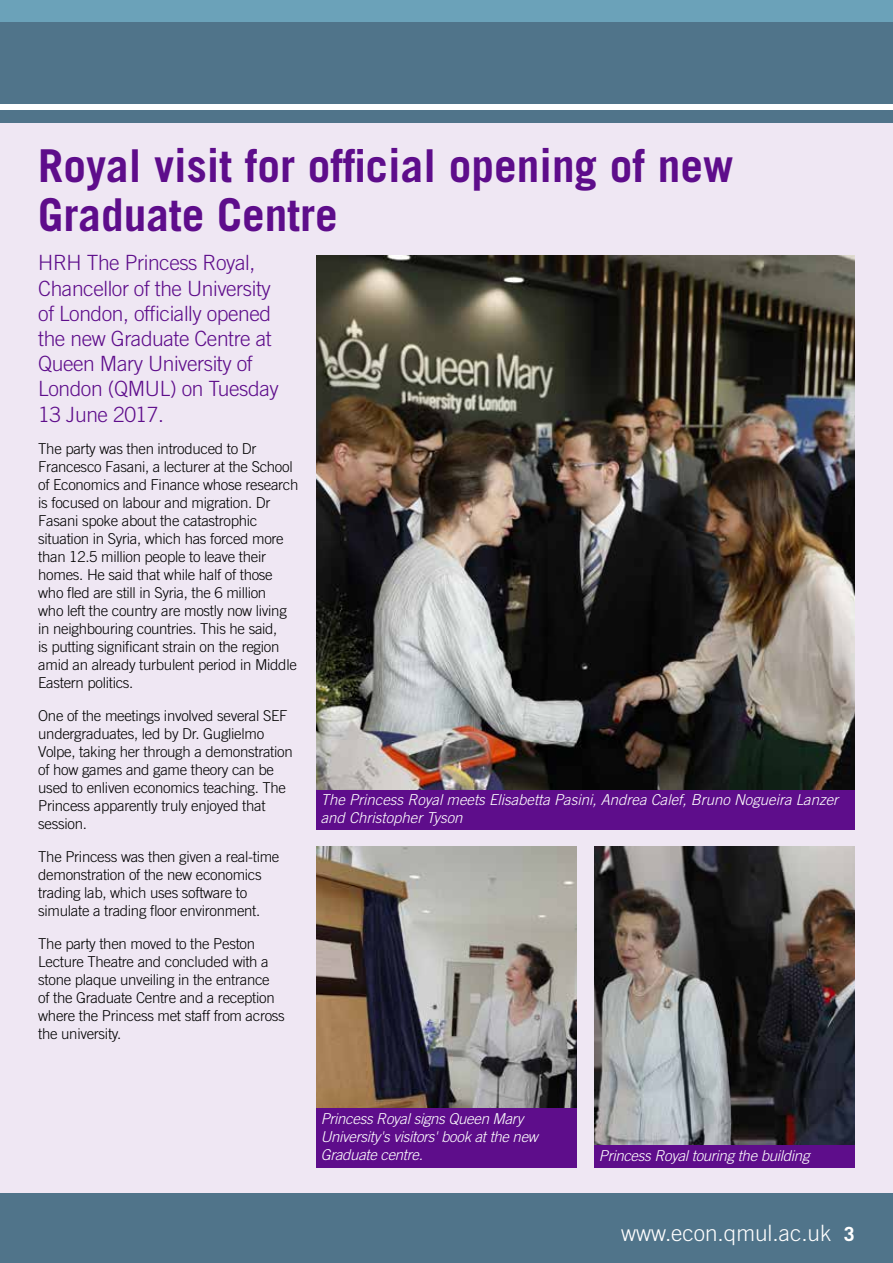
<style>
.page{position:relative;width:893px;height:1263px;background:#fff}
.page>*{position:absolute;margin:0;border:0;box-sizing:border-box;transform-origin:0 0}
.t1{font:700 45.3px/49.8px "Trade Gothic LT Std";color:#5e0d8b}
.t2{font:300 22.5px "Trade Gothic LT Std";color:#fff}
.t3{font:300 21px/25.2px "Trade Gothic LT Std";letter-spacing:-.02em;color:#5e0d8b}
.t4{font:300 15px/18px "Trade Gothic LT Std";letter-spacing:-.02em;color:#000}
.t5{font:italic 300 15px/18px "Trade Gothic LT Std";letter-spacing:-.02em;color:#fff}
.t6{font:italic 300 15px/18px "Trade Gothic LT Std";color:#fff}
.s1{font-weight:700;font-size:19.5px}
</style>
<div class="page">
<div style="left:0;top:0;width:893px;height:104px;background:#50748a"></div>
<div style="left:0;top:0;width:893px;height:21px;background:#6ba2b9"></div>
<div style="left:0;top:113px;width:893px;height:1080px;background:#efe7f3"></div>
<div style="left:0;top:110px;width:893px;height:12px;background:#50748a"></div>
<div style="left:0;top:1193px;width:893px;height:70px;background:#50748a"></div>
<img style="left:316px;top:256px;width:539px;height:534px">
<div style="left:316px;top:790px;width:539px;height:39px;background:#5e0d8b"></div>
<img style="left:316px;top:847px;width:261px;height:262px">
<div style="left:316px;top:1109px;width:261px;height:59px;background:#5e0d8b"></div>
<img style="left:595px;top:847px;width:260px;height:298px">
<div style="left:595px;top:1145px;width:260px;height:23px;background:#5e0d8b"></div>
<h1 class="t1" style="left:38px;top:140px;width:696px">Royal visit for official opening of new<br>Graduate Centre</h1>
<h3 class="t3" style="left:38px;top:250px;width:242px">HRH The Princess Royal,<br>Chancellor of the University of London, officially opened the new Graduate Centre at<br>Queen Mary University of<br>London (QMUL) on Tuesday<br>13 June 2017.</h3>
<p class="t4" style="left:38px;top:440px;width:262px">The party was then introduced to Dr Francesco Fasani, a lecturer at the School of Economics and Finance whose research is focused on labour and migration. Dr Fasani spoke about the catastrophic situation in Syria, which has forced more than 12.5 million people to leave their homes. He said that while half of those who fled are still in Syria, the 6 million<br>who left the country are mostly now living in neighbouring countries. This he said,<br>is putting significant strain on the region amid an already turbulent period in Middle Eastern politics.</p>
<p class="t4" style="left:38px;top:707px;width:256px">One of the meetings involved several SEF undergraduates, led by Dr. Guglielmo Volpe, taking her through a demonstration of how games and game theory can be used to enliven economics teaching. The Princess apparently truly enjoyed that session.</p>
<p class="t4" style="left:38px;top:848px;width:243px">The Princess was then given a real-time demonstration of the new economics trading lab, which uses software to simulate a trading floor environment.</p>
<p class="t4" style="left:38px;top:934px;width:248px">The party then moved to the Peston Lecture Theatre and concluded with a stone plaque unveiling in the entrance<br>of the Graduate Centre and a reception where the Princess met staff from across the university.</p>
<p class="t6" style="left:321px;top:791px;width:519px">The Princess Royal meets Elisabetta Pasini, Andrea Calef, Bruno Nogueira Lanzer and Christopher Tyson</p>
<p class="t5" style="left:321px;top:1110px;width:219px">Princess Royal signs Queen Mary<br>University's visitors' book at the new<br>Graduate centre.</p>
<p class="t5" style="left:599px;top:1147px;width:212px">Princess Royal touring the building</p>
<h2 class="t2" style="left:621px;top:1219px;width:235px">www.econ.qmul.ac.uk <span class="s1">3</span></h2>
</div>
